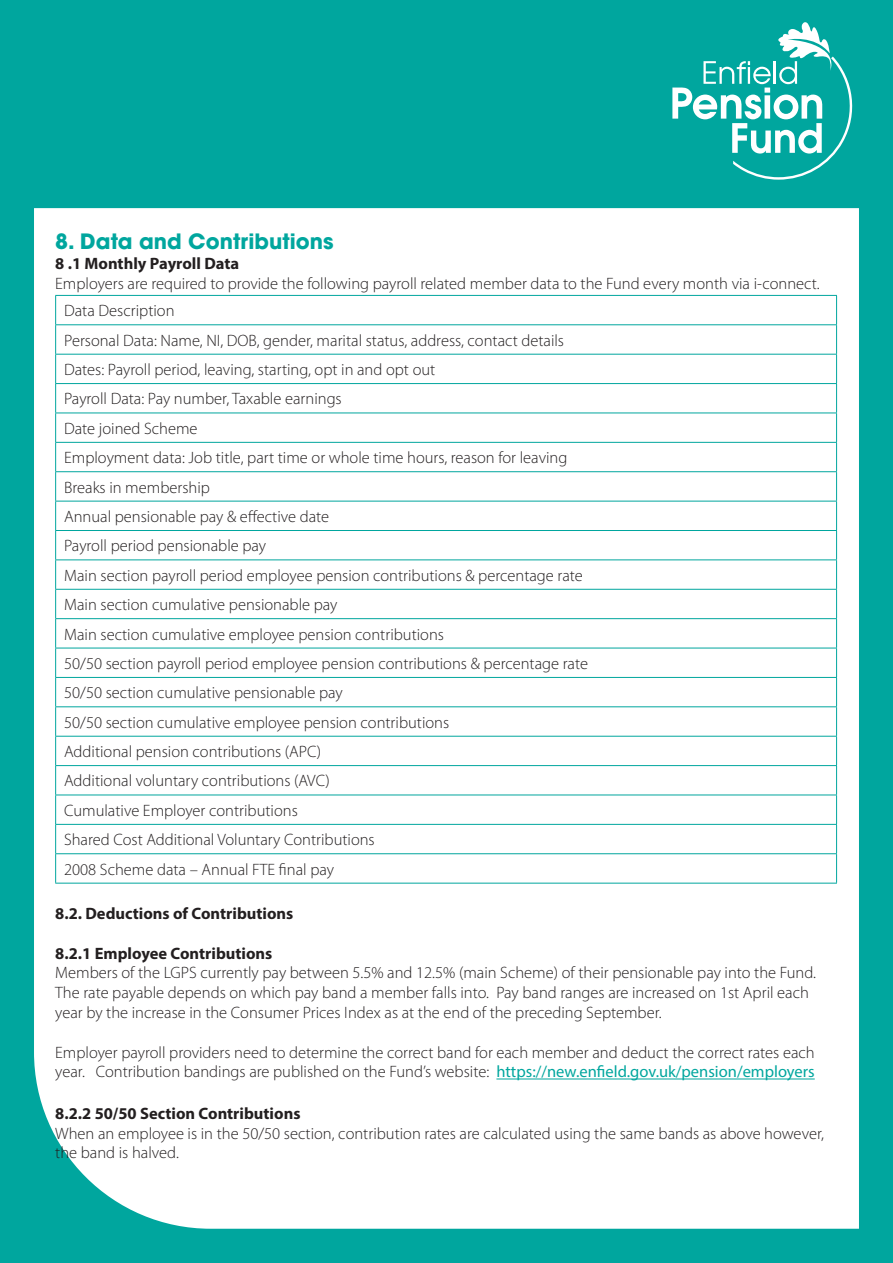
<style>
.page{position:relative;width:893px;height:1263px;background:#00a69e}
.page>*{position:absolute;margin:0;border:0;box-sizing:border-box;transform-origin:0 0}
.Subhead_-_teal{font:700 21px "ITC Avant Garde Pro";color:#00a69e}
.body_copy_11pt{font:300 16.5px/19.8px "Myriad Pro";color:#231f20}
.body_copy_11pt-2{font:700 16.5px "Myriad Pro";color:#231f20}
.s1{font-weight:400;color:#00a69e}
</style>
<div class="page">
<div style="left:34px;top:208px;width:825px;height:1021px;background:#fff"></div>
<svg style="left:672px;top:22px;width:181px;height:158px"></svg>
<hr style="left:496px;top:1078px;width:319px;height:1px;background:#00a69e">
<hr style="left:55px;top:295px;width:782px;height:1px;background:#00a69e">
<hr style="left:55px;top:324px;width:782px;height:1px;background:#00a69e">
<hr style="left:55px;top:354px;width:782px;height:1px;background:#00a69e">
<hr style="left:55px;top:383px;width:782px;height:1px;background:#00a69e">
<hr style="left:55px;top:413px;width:782px;height:1px;background:#00a69e">
<hr style="left:55px;top:442px;width:782px;height:1px;background:#00a69e">
<hr style="left:55px;top:471px;width:782px;height:1px;background:#00a69e">
<hr style="left:55px;top:501px;width:782px;height:1px;background:#00a69e">
<hr style="left:55px;top:530px;width:782px;height:1px;background:#00a69e">
<hr style="left:55px;top:559px;width:782px;height:1px;background:#00a69e">
<hr style="left:55px;top:589px;width:782px;height:1px;background:#00a69e">
<hr style="left:55px;top:618px;width:782px;height:1px;background:#00a69e">
<hr style="left:55px;top:648px;width:782px;height:1px;background:#00a69e">
<hr style="left:55px;top:677px;width:782px;height:1px;background:#00a69e">
<hr style="left:55px;top:706px;width:782px;height:1px;background:#00a69e">
<hr style="left:55px;top:736px;width:782px;height:1px;background:#00a69e">
<hr style="left:55px;top:765px;width:782px;height:1px;background:#00a69e">
<hr style="left:55px;top:795px;width:782px;height:1px;background:#00a69e">
<hr style="left:55px;top:824px;width:782px;height:1px;background:#00a69e">
<hr style="left:55px;top:853px;width:782px;height:1px;background:#00a69e">
<svg style="left:55px;top:296px;width:1px;height:587px"></svg>
<svg style="left:836px;top:296px;width:1px;height:587px"></svg>
<hr style="left:55px;top:883px;width:782px;height:1px;background:#00a69e">
<p class="Subhead_-_teal" style="left:55px;top:228px;width:280px">8. Data and Contributions</p>
<p class="body_copy_11pt-2" style="left:55px;top:253px;width:185px">8 .1 Monthly Payroll Data</p>
<p class="body_copy_11pt" style="left:55px;top:273px;width:766px">Employers are required to provide the following payroll related member data to the Fund every month via i-connect.</p>
<p class="body_copy_11pt" style="left:64px;top:301px;width:112px">Data Description</p>
<p class="body_copy_11pt" style="left:64px;top:330px;width:501px">Personal Data: Name, NI, DOB, gender, marital status, address, contact details</p>
<p class="body_copy_11pt" style="left:64px;top:359px;width:373px">Dates: Payroll period, leaving, starting, opt in and opt out</p>
<p class="body_copy_11pt" style="left:64px;top:389px;width:279px">Payroll Data: Pay number, Taxable earnings</p>
<p class="body_copy_11pt" style="left:64px;top:418px;width:135px">Date joined Scheme</p>
<p class="body_copy_11pt" style="left:64px;top:448px;width:505px">Employment data: Job title, part time or whole time hours, reason for leaving</p>
<p class="body_copy_11pt" style="left:64px;top:477px;width:147px">Breaks in membership</p>
<p class="body_copy_11pt" style="left:64px;top:506px;width:267px">Annual pensionable pay &amp; effective date</p>
<p class="body_copy_11pt" style="left:64px;top:536px;width:204px">Payroll period pensionable pay</p>
<p class="body_copy_11pt" style="left:64px;top:565px;width:520px">Main section payroll period employee pension contributions &amp; percentage rate</p>
<p class="body_copy_11pt" style="left:64px;top:595px;width:275px">Main section cumulative pensionable pay</p>
<p class="body_copy_11pt" style="left:64px;top:624px;width:381px">Main section cumulative employee pension contributions</p>
<p class="body_copy_11pt" style="left:64px;top:653px;width:525px">50/50 section payroll period employee pension contributions &amp; percentage rate</p>
<p class="body_copy_11pt" style="left:64px;top:683px;width:280px">50/50 section cumulative pensionable pay</p>
<p class="body_copy_11pt" style="left:64px;top:712px;width:387px">50/50 section cumulative employee pension contributions</p>
<p class="body_copy_11pt" style="left:64px;top:741px;width:259px">Additional pension contributions (APC)</p>
<p class="body_copy_11pt" style="left:64px;top:771px;width:267px">Additional voluntary contributions (AVC)</p>
<p class="body_copy_11pt" style="left:64px;top:800px;width:235px">Cumulative Employer contributions</p>
<p class="body_copy_11pt" style="left:64px;top:830px;width:312px">Shared Cost Additional Voluntary Contributions</p>
<p class="body_copy_11pt" style="left:64px;top:859px;width:271px">2008 Scheme data – Annual FTE final pay</p>
<p class="body_copy_11pt-2" style="left:55px;top:902px;width:240px">8.2. Deductions of Contributions</p>
<p class="body_copy_11pt-2" style="left:55px;top:942px;width:219px">8.2.1 Employee Contributions</p>
<p class="body_copy_11pt" style="left:55px;top:963px;width:762px">Members of the LGPS currently pay between 5.5% and 12.5% (main Scheme) of their pensionable pay into the Fund.<br>The rate payable depends on which pay band a member falls into. Pay band ranges are increased on 1st April each year by the increase in the Consumer Prices Index as at the end of the preceding September.</p>
<p class="body_copy_11pt" style="left:55px;top:1042px;width:761px">Employer payroll providers need to determine the correct band for each member and deduct the correct rates each year. Contribution bandings are published on the Fund’s website: <span class="s1">https://new.enfield.gov.uk/pension/employers</span></p>
<p class="body_copy_11pt-2" style="left:55px;top:1102px;width:247px">8.2.2 50/50 Section Contributions</p>
<p class="body_copy_11pt" style="left:55px;top:1123px;width:770px">When an employee is in the 50/50 section, contribution rates are calculated using the same bands as above however, the band is halved.</p>
</div>
